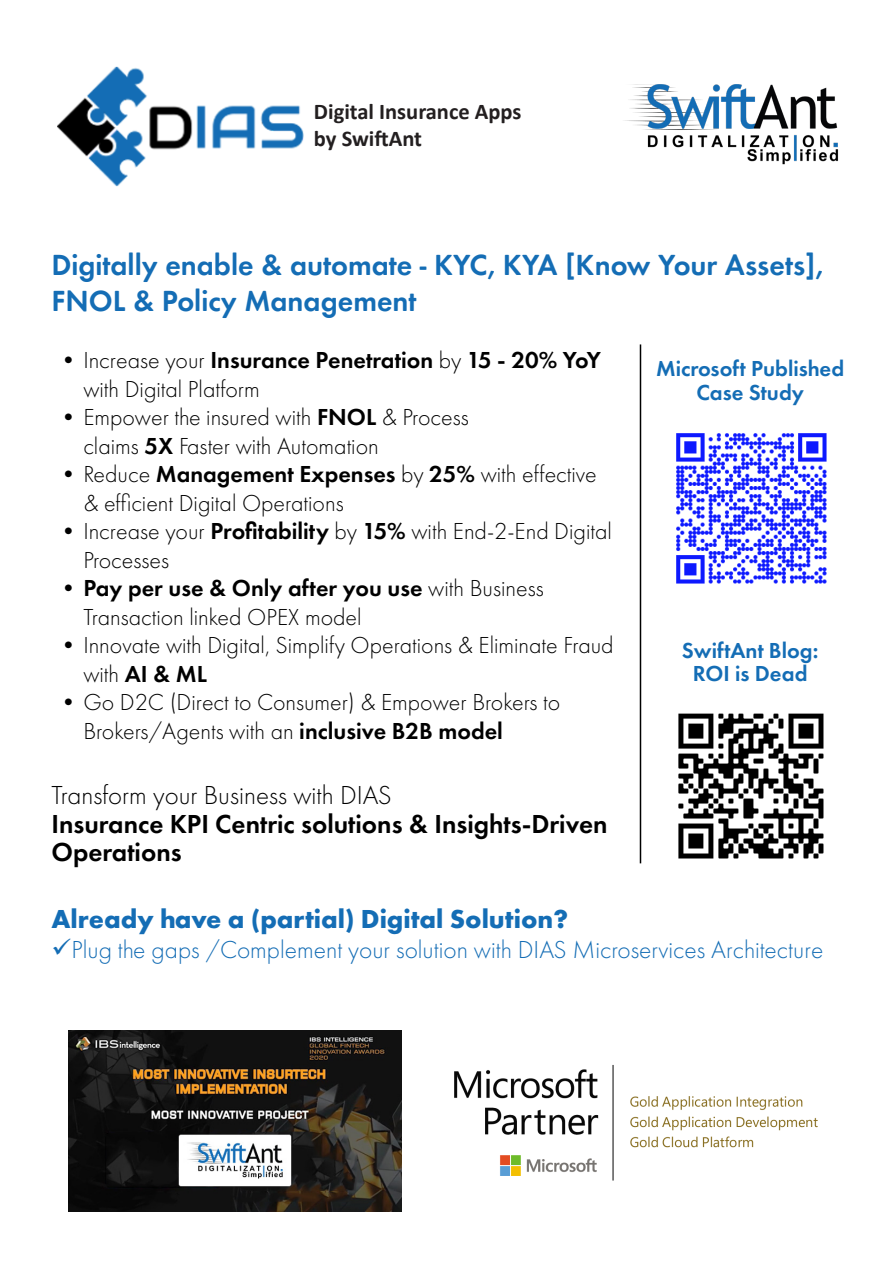
<style>
.page{position:relative;width:893px;height:1263px;background:#fff}
.page>*{position:absolute;margin:0;border:0;box-sizing:border-box;transform-origin:0 0}
.t1{font:600 30px/36px "Futura Round";color:#146db5}
.t2{font:600 27px/28.5px "Futura PT";color:#000}
.t3{font:700 27px "Futura PT";color:#146db5}
.t4{font:300 27px "Futura PT";color:#000}
.t5{font:300 25.5px "Futura PT";color:#146db5}
.t6{font:300 24px/28.5px "Futura PT";color:#000}
.t7{font:600 22.5px/23.4px "Futura PT";color:#146db5;text-align:center}
.t8{font:700 22.5px "Calibri";color:#231f20}
.s1{font-weight:600}
</style>
<div class="page">
<img style="left:624px;top:84px;width:215px;height:81px">
<img style="left:57px;top:66px;width:247px;height:121px">
<img style="left:69px;top:1030px;width:333px;height:181px">
<img style="left:676px;top:433px;width:151px;height:151px">
<img style="left:678px;top:713px;width:146px;height:146px">
<hr style="left:640px;top:344px;width:1px;height:519px;background:#000">
<img style="left:454px;top:1065px;width:364px;height:116px">
<p class="t8" style="left:314px;top:95px;width:209px">Digital Insurance Apps</p>
<p class="t8" style="left:314px;top:122px;width:110px">by SwiftAnt</p>
<p class="t1" style="left:51px;top:244px;width:773px">Digitally enable &amp; automate - KYC, KYA [Know Your Assets],<br>FNOL &amp; Policy Management</p>
<p class="t6" style="left:83px;top:346px;width:519px;text-indent:-27px">•Increase your <span class="s1">Insurance Penetration</span> by <span class="s1">15 - 20% YoY </span>with Digital Platform</p>
<p class="t6" style="left:83px;top:403px;width:387px;text-indent:-27px">•Empower the insured with <span class="s1">FNOL</span> &amp; Process claims <span class="s1">5X</span> Faster with Automation</p>
<p class="t6" style="left:83px;top:460px;width:515px;text-indent:-27px">•Reduce <span class="s1">Management Expenses</span> by <span class="s1">25%</span> with effective &amp; efficient Digital Operations</p>
<p class="t6" style="left:83px;top:517px;width:530px;text-indent:-27px">•Increase your <span class="s1">Profitability</span> by <span class="s1">15%</span> with End-2-End Digital<br>Processes</p>
<p class="t6" style="left:83px;top:574px;width:462px;text-indent:-27px"><span class="s1">•Pay per use &amp; Only after you use</span> with Business<br>Transaction linked OPEX model</p>
<p class="t6" style="left:83px;top:631px;width:532px;text-indent:-27px">•Innovate with Digital, Simplify Operations &amp; Eliminate Fraud with <span class="s1">AI &amp; ML</span></p>
<p class="t6" style="left:83px;top:688px;width:478px;text-indent:-27px">•Go D2C (Direct to Consumer) &amp; Empower Brokers to<br>Brokers/Agents with an <span class="s1">inclusive B2B model</span></p>
<p class="t7" style="left:656px;top:357px;width:190px">Microsoft Published<br>Case Study</p>
<p class="t7" style="left:682px;top:639px;width:138px">SwiftAnt Blog:</p>
<p class="t7" style="left:693px;top:661px;width:116px">ROI is Dead</p>
<p class="t4" style="left:51px;top:780px;width:342px">Transform your Business with DIAS</p>
<p class="t2" style="left:51px;top:809px;width:558px">Insurance KPI Centric solutions &amp; Insights-Driven<br>Operations</p>
<p class="t3" style="left:51px;top:901px;width:518px">Already have a (partial) Digital Solution?</p>
<p class="t5" style="left:51px;top:935px;width:773px">✓Plug the gaps /Complement your solution with DIAS Microservices Architecture</p>
</div>
